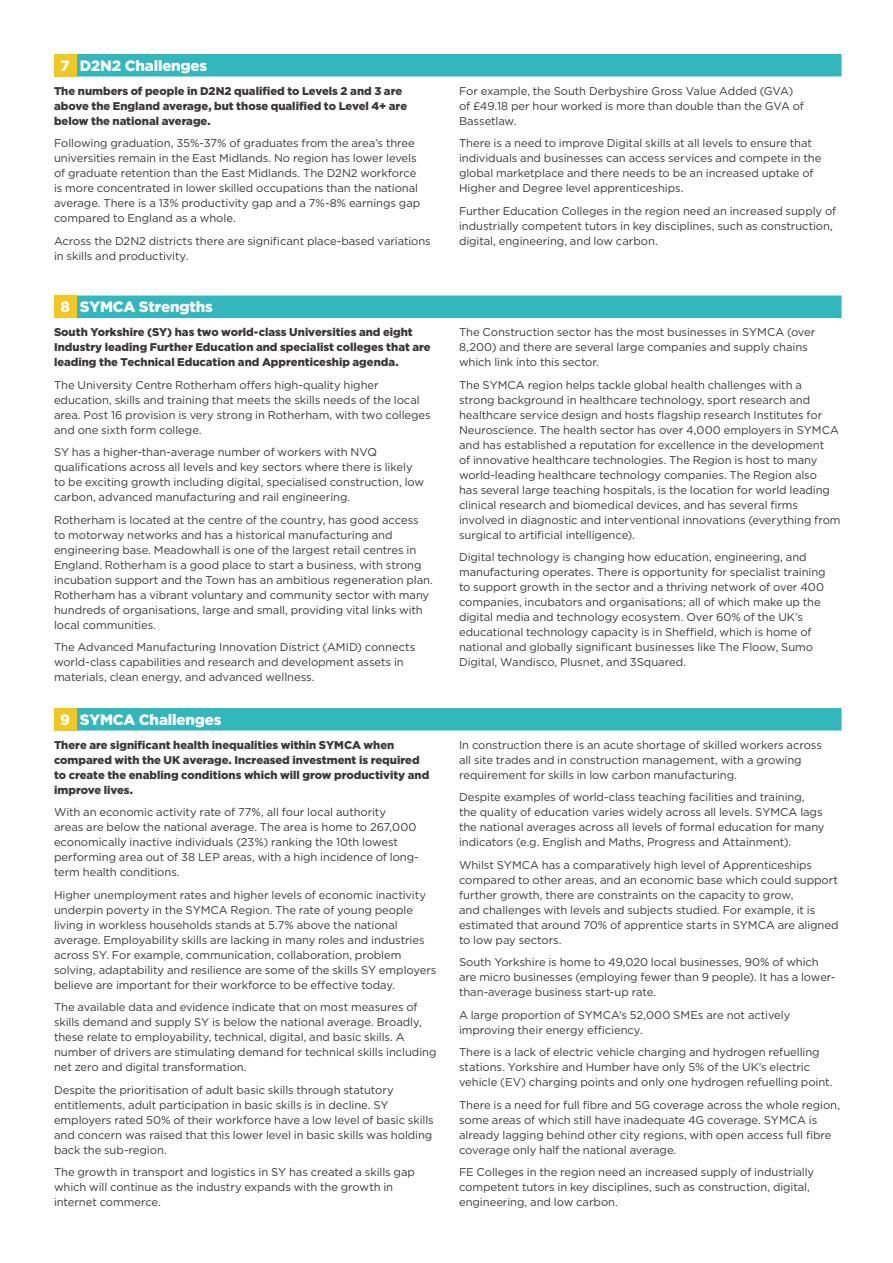
<style>
.page{position:relative;width:893px;height:1263px;background:#fff}
.page>*{position:absolute;margin:0;border:0;box-sizing:border-box;transform-origin:0 0}
.Headings{font:900 15px "Gotham";letter-spacing:-.01em;color:#fff}
.t1{font:11.25px/15px "Gotham";letter-spacing:-.005em;color:#3b383a}
.t2{font:900 11.25px/15px "Gotham";color:#3b383a}
</style>
<div class="page">
<div style="left:54px;top:54px;width:788px;height:23px;background:#31b7bc"></div>
<div style="left:54px;top:54px;width:22px;height:22px;background:#f3c723"></div>
<div style="left:54px;top:296px;width:788px;height:22px;background:#31b7bc"></div>
<div style="left:54px;top:296px;width:22px;height:22px;background:#f3c723"></div>
<div style="left:54px;top:708px;width:788px;height:22px;background:#31b7bc"></div>
<div style="left:54px;top:708px;width:22px;height:22px;background:#f3c723"></div>
<p class="Headings" style="left:61px;top:55px;width:11px">7</p>
<p class="Headings" style="left:80px;top:55px;width:129px">D2N2 Challenges</p>
<p class="t2" style="left:54px;top:83px;width:355px">The numbers of people in D2N2 qualified to Levels 2 and 3 are above the England average, but those qualified to Level 4+ are below the national average.</p>
<p class="t1" style="left:54px;top:136px;width:368px">Following graduation, 35%-37% of graduates from the area’s three universities remain in the East Midlands. No region has lower levels of graduate retention than the East Midlands. The D2N2 workforce is more concentrated in lower skilled occupations than the national average. There is a 13% productivity gap and a 7%-8% earnings gap compared to England as a whole.</p>
<p class="t1" style="left:54px;top:233px;width:378px">Across the D2N2 districts there are significant place-based variations in skills and productivity.</p>
<p class="Headings" style="left:61px;top:296px;width:11px">8</p>
<p class="Headings" style="left:80px;top:296px;width:135px">SYMCA Strengths</p>
<p class="t2" style="left:54px;top:325px;width:378px">South Yorkshire (SY) has two world-class Universities and eight<br>Industry leading Further Education and specialist colleges that are leading the Technical Education and Apprenticeship agenda.</p>
<p class="t1" style="left:54px;top:377px;width:378px">The University Centre Rotherham offers high-quality higher education, skills and training that meets the skills needs of the local area. Post 16 provision is very strong in Rotherham, with two colleges and one sixth form college.</p>
<p class="t1" style="left:54px;top:445px;width:372px">SY has a higher-than-average number of workers with NVQ qualifications across all levels and key sectors where there is likely to be exciting growth including digital, specialised construction, low carbon, advanced manufacturing and rail engineering.</p>
<p class="t1" style="left:54px;top:512px;width:380px">Rotherham is located at the centre of the country, has good access to motorway networks and has a historical manufacturing and engineering base. Meadowhall is one of the largest retail centres in England. Rotherham is a good place to start a business, with strong incubation support and the Town has an ambitious regeneration plan.<br>Rotherham has a vibrant voluntary and community sector with many hundreds of organisations, large and small, providing vital links with local communities.</p>
<p class="t1" style="left:54px;top:640px;width:363px">The Advanced Manufacturing Innovation District (AMID) connects world-class capabilities and research and development assets in materials, clean energy, and advanced wellness.</p>
<p class="Headings" style="left:60px;top:709px;width:11px">9</p>
<p class="Headings" style="left:80px;top:709px;width:143px">SYMCA Challenges</p>
<p class="t2" style="left:54px;top:737px;width:377px">There are significant health inequalities within SYMCA when compared with the UK average. Increased investment is required to create the enabling conditions which will grow productivity and improve lives.</p>
<p class="t1" style="left:54px;top:805px;width:366px">With an economic activity rate of 77%, all four local authority<br>areas are below the national average. The area is home to 267,000 economically inactive individuals (23%) ranking the 10th lowest performing area out of 38 LEP areas, with a high incidence of long&shy;term health conditions.</p>
<p class="t1" style="left:54px;top:887px;width:384px">Higher unemployment rates and higher levels of economic inactivity underpin poverty in the SYMCA Region. The rate of young people living in workless households stands at 5.7% above the national average. Employability skills are lacking in many roles and industries across SY. For example, communication, collaboration, problem solving, adaptability and resilience are some of the skills SY employers believe are important for their workforce to be effective today.</p>
<p class="t1" style="left:54px;top:1000px;width:384px">The available data and evidence indicate that on most measures of skills demand and supply SY is below the national average. Broadly, these relate to employability, technical, digital, and basic skills. A number of drivers are stimulating demand for technical skills including net zero and digital transformation.</p>
<p class="t1" style="left:54px;top:1082px;width:381px">Despite the prioritisation of adult basic skills through statutory entitlements, adult participation in basic skills is in decline. SY employers rated 50% of their workforce have a low level of basic skills and concern was raised that this lower level in basic skills was holding back the sub-region.</p>
<p class="t1" style="left:54px;top:1165px;width:362px">The growth in transport and logistics in SY has created a skills gap which will continue as the industry expands with the growth in internet commerce.</p>
<p class="t1" style="left:459px;top:83px;width:346px">For example, the South Derbyshire Gross Value Added (GVA) of £49.18 per hour worked is more than double than the GVA of<br>Bassetlaw.</p>
<p class="t1" style="left:459px;top:136px;width:364px">There is a need to improve Digital skills at all levels to ensure that individuals and businesses can access services and compete in the global marketplace and there needs to be an increased uptake of Higher and Degree level apprenticeships.</p>
<p class="t1" style="left:459px;top:203px;width:379px">Further Education Colleges in the region need an increased supply of industrially competent tutors in key disciplines, such as construction, digital, engineering, and low carbon.</p>
<p class="t1" style="left:459px;top:325px;width:358px">The Construction sector has the most businesses in SYMCA (over<br>8,200) and there are several large companies and supply chains which link into this sector.</p>
<p class="t1" style="left:459px;top:377px;width:383px">The SYMCA region helps tackle global health challenges with a<br>strong background in healthcare technology, sport research and healthcare service design and hosts flagship research Institutes for Neuroscience. The health sector has over 4,000 employers in SYMCA and has established a reputation for excellence in the development<br>of innovative healthcare technologies. The Region is host to many world-leading healthcare technology companies. The Region also<br>has several large teaching hospitals, is the location for world leading clinical research and biomedical devices, and has several firms involved in diagnostic and interventional innovations (everything from surgical to artificial intelligence).</p>
<p class="t1" style="left:459px;top:550px;width:368px">Digital technology is changing how education, engineering, and manufacturing operates. There is opportunity for specialist training to support growth in the sector and a thriving network of over 400 companies, incubators and organisations; all of which make up the digital media and technology ecosystem. Over 60% of the UK’s educational technology capacity is in Sheffield, which is home of national and globally significant businesses like The Floow, Sumo Digital, Wandisco, Plusnet, and 3Squared.</p>
<p class="t1" style="left:459px;top:737px;width:364px">In construction there is an acute shortage of skilled workers across all site trades and in construction management, with a growing requirement for skills in low carbon manufacturing.</p>
<p class="t1" style="left:459px;top:790px;width:367px">Despite examples of world-class teaching facilities and training, the quality of education varies widely across all levels. SYMCA lags the national averages across all levels of formal education for many indicators (e.g. English and Maths, Progress and Attainment).</p>
<p class="t1" style="left:459px;top:857px;width:381px">Whilst SYMCA has a comparatively high level of Apprenticeships compared to other areas, and an economic base which could support further growth, there are constraints on the capacity to grow,<br>and challenges with levels and subjects studied. For example, it is estimated that around 70% of apprentice starts in SYMCA are aligned to low pay sectors.</p>
<p class="t1" style="left:459px;top:955px;width:378px">South Yorkshire is home to 49,020 local businesses, 90% of which are micro businesses (employing fewer than 9 people). It has a lower&shy;than-average business start-up rate.</p>
<p class="t1" style="left:459px;top:1007px;width:333px">A large proportion of SYMCA’s 52,000 SMEs are not actively improving their energy efficiency.</p>
<p class="t1" style="left:459px;top:1045px;width:375px">There is a lack of electric vehicle charging and hydrogen refuelling stations. Yorkshire and Humber have only 5% of the UK’s electric vehicle (EV) charging points and only one hydrogen refuelling point.</p>
<p class="t1" style="left:459px;top:1097px;width:383px">There is a need for full fibre and 5G coverage across the whole region, some areas of which still have inadequate 4G coverage. SYMCA is already lagging behind other city regions, with open access full fibre coverage only half the national average.</p>
<p class="t1" style="left:459px;top:1165px;width:357px">FE Colleges in the region need an increased supply of industrially competent tutors in key disciplines, such as construction, digital, engineering, and low carbon.</p>
</div>
